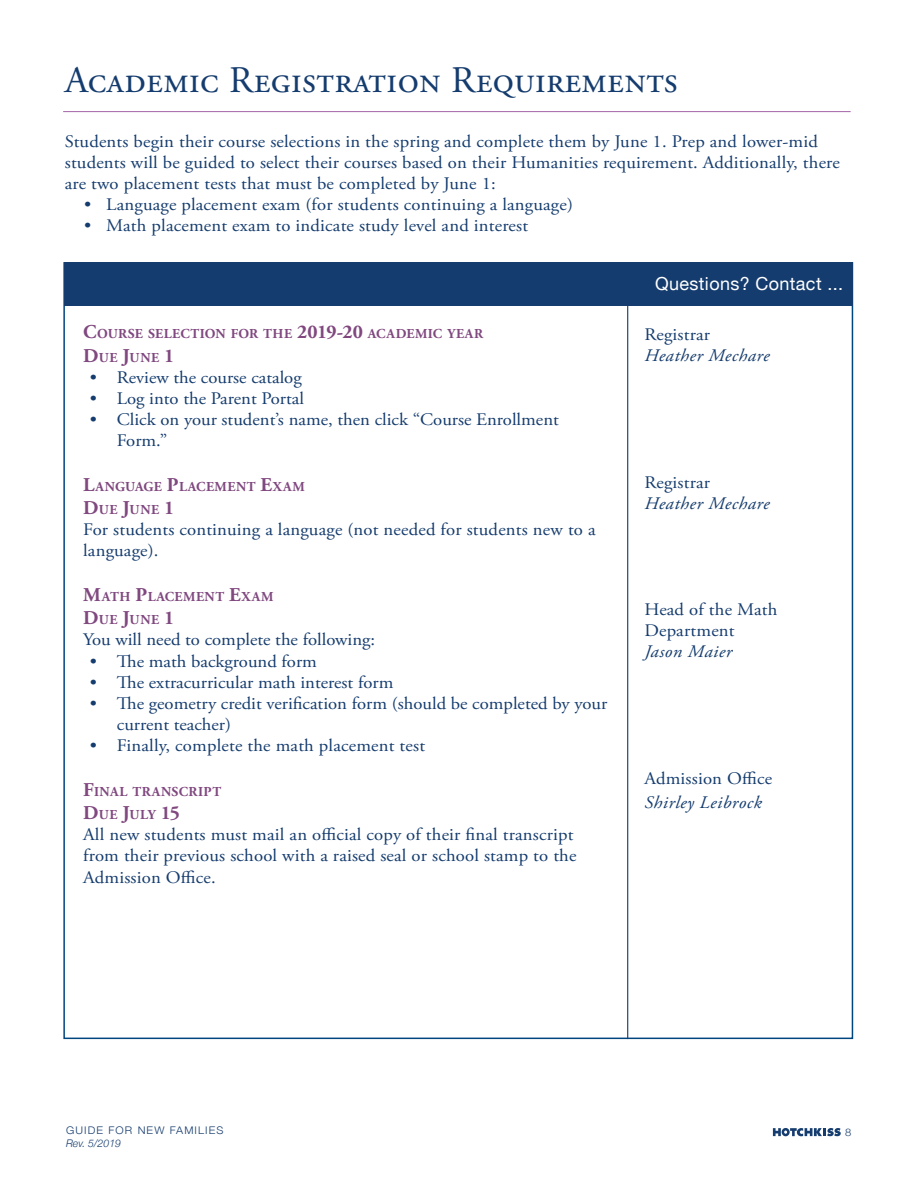
<style>
.page{position:relative;width:918px;height:1188px;background:#fff}
.page>*{position:absolute;margin:0;border:0;box-sizing:border-box;transform-origin:0 0}
.t1{font:37.5px "Adobe Garamond Pro";letter-spacing:.01em;color:#153c6e}
.t2{font:18px "Helvetica Neue";letter-spacing:.02em;color:#fff}
.t3{font:17.7px/21.1px "Adobe Garamond Pro";letter-spacing:-.005em;color:#153c6e;scale:1.06 1}
.t4{font:italic 17.7px "Adobe Garamond Pro";letter-spacing:.025em;color:#153c6e;scale:1.06 1}
.t5{font:700 13.65px/23.4px "Adobe Garamond Pro";letter-spacing:.035em;color:#80487f}
.t6{font:300 10.5px "Helvetica Neue";letter-spacing:.1em;color:#153c6e;scale:1.06 1}
.t7{font:italic 300 10.5px "Helvetica Neue";color:#153c6e}
.s1{font-size:19.5px}
</style>
<div class="page">
<svg style="left:773px;top:1128px;width:68px;height:8px"></svg>
<hr style="left:627px;top:262px;width:1px;height:777px;background:#153c6e">
<hr style="left:63px;top:111px;width:788px;height:1px;background:#a463a8">
<div style="left:65px;top:263px;width:788px;height:43px;background:#153c6e"></div>
<h1 class="t1" style="left:65px;top:58px;width:615px">Academic Registration Requirements</h1>
<p class="t3" style="left:65px;top:131px;width:733px">Students begin their course selections in the spring and complete them by June 1. Prep and lower-mid students will be guided to select their courses based on their Humanities requirement. Additionally, there are two placement tests that must be completed by June 1:</p>
<p class="t3" style="left:84px;top:195px;width:463px">• Language placement exam (for students continuing a language)</p>
<p class="t3" style="left:84px;top:216px;width:420px">• Math placement exam to indicate study level and interest</p>
<p class="t5" style="left:83px;top:322px;width:402px"><span class="s1">C</span>OURSE SELECTION FOR THE <span class="s1">2019-20</span> ACADEMIC YEAR<br><span class="s1">D</span>UE <span class="s1">J</span>UNE <span class="s1">1</span></p>
<p class="t3" style="left:90px;top:367px;width:201px">• Review the course catalog</p>
<p class="t3" style="left:90px;top:388px;width:204px">• Log into the Parent Portal</p>
<p class="t3" style="left:117px;top:409px;width:418px;text-indent:-27px">• Click on your student’s name, then click “Course Enrollment<br>Form.”</p>
<p class="t5" style="left:83px;top:475px;width:223px"><span class="s1">L</span>ANGUAGE <span class="s1">P</span>LACEMENT <span class="s1">E</span>XAM<br><span class="s1">D</span>UE <span class="s1">J</span>UNE <span class="s1">1</span></p>
<p class="t3" style="left:83px;top:520px;width:485px">For students continuing a language (not needed for students new to a language).</p>
<p class="t5" style="left:83px;top:585px;width:192px"><span class="s1">M</span>ATH <span class="s1">P</span>LACEMENT <span class="s1">E</span>XAM<br><span class="s1">D</span>UE <span class="s1">J</span>UNE <span class="s1">1</span></p>
<p class="t3" style="left:83px;top:630px;width:277px">You will need to complete the following:</p>
<p class="t3" style="left:90px;top:651px;width:216px">• The math background form</p>
<p class="t3" style="left:90px;top:672px;width:288px">• The extracurricular math interest form</p>
<p class="t3" style="left:117px;top:693px;width:464px;text-indent:-27px">• The geometry credit verification form (should be completed by your current teacher)</p>
<p class="t3" style="left:90px;top:736px;width:318px">• Finally, complete the math placement test</p>
<p class="t5" style="left:83px;top:780px;width:140px"><span class="s1">F</span>INAL TRANSCRIPT<br><span class="s1">D</span>UE <span class="s1">J</span>ULY <span class="s1">15</span></p>
<p class="t3" style="left:83px;top:825px;width:467px">All new students must mail an official copy of their final transcript from their previous school with a raised seal or school stamp to the<br>Admission Office.</p>
<p class="t2" style="left:655px;top:270px;width:189px">Questions? Contact ...</p>
<p class="t3" style="left:644px;top:325px;width:63px">Registrar</p>
<p class="t4" style="left:644px;top:345px;width:120px">Heather Mechare</p>
<p class="t3" style="left:644px;top:473px;width:63px">Registrar</p>
<p class="t4" style="left:644px;top:493px;width:120px">Heather Mechare</p>
<p class="t3" style="left:644px;top:600px;width:127px">Head of the Math<br>Department</p>
<p class="t4" style="left:644px;top:641px;width:84px">Jason Maier</p>
<p class="t3" style="left:644px;top:769px;width:122px">Admission Office</p>
<p class="t4" style="left:644px;top:792px;width:112px">Shirley Leibrock</p>
<p class="t6" style="left:66px;top:1122px;width:150px">GUIDE FOR NEW FAMILIES</p>
<p class="t6" style="left:845px;top:1123px;width:7px">8</p>
<p class="t7" style="left:66px;top:1135px;width:56px">Rev. 5/2019</p>
</div>
